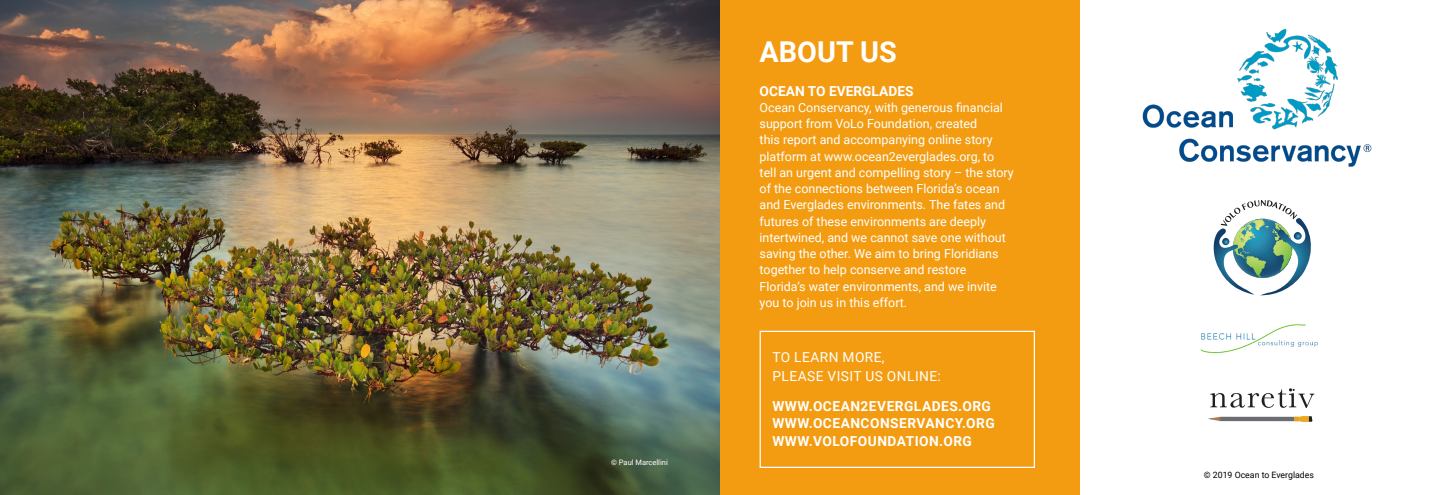
<style>
.page{position:relative;width:1440px;height:495px;background:#fff}
.page>*{position:absolute;margin:0;border:0;box-sizing:border-box;transform-origin:0 0}
.t1{font:700 28.75px "Roboto";color:#fff}
.t2{font:700 13.75px "Roboto";letter-spacing:.035em;color:#fff}
.t3{font:13.75px "Roboto";letter-spacing:.035em;color:#fff}
.t4{font:700 13.75px "Roboto";color:#fff}
.t5{font:12.5px/16.2px "Roboto";color:#fff}
.t6{font:8.75px "Roboto";color:#000}
.t7{font:7.5px "Roboto";color:#fff}
</style>
<div class="page">
<img style="left:0;top:0;width:720px;height:495px">
<div style="left:720px;top:0;width:360px;height:495px;background:#f39c12"></div>
<svg style="left:1210px;top:388px;width:104px;height:20px"></svg>
<svg style="left:1208px;top:416px;width:104px;height:6px"></svg>
<img style="left:1200px;top:324px;width:118px;height:30px">
<img style="left:1142px;top:29px;width:230px;height:138px">
<svg style="left:1213px;top:200px;width:98px;height:96px"></svg>
<div style="left:760px;top:331px;width:275px;height:137px;border:1px solid #fff"></div>
<p class="t7" style="left:611px;top:457px;width:58px">© Paul Marcellini</p>
<p class="t1" style="left:760px;top:31px;width:139px">ABOUT US</p>
<p class="t4" style="left:760px;top:81px;width:156px">OCEAN TO EVERGLADES</p>
<p class="t5" style="left:760px;top:99px;width:256px">Ocean Conservancy, with generous financial support from VoLo Foundation, created<br>this report and accompanying online story platform at www.ocean2everglades.org, to tell an urgent and compelling story – the story of the connections between Florida’s ocean and Everglades environments. The fates and futures of these environments are deeply intertwined, and we cannot save one without saving the other. We aim to bring Floridians together to help conserve and restore Florida’s water environments, and we invite you to join us in this effort.</p>
<p class="t3" style="left:772px;top:348px;width:114px">TO LEARN MORE,</p>
<p class="t3" style="left:772px;top:366px;width:170px">PLEASE VISIT US ONLINE:</p>
<p class="t2" style="left:772px;top:396px;width:220px">WWW.OCEAN2EVERGLADES.ORG</p>
<p class="t2" style="left:772px;top:414px;width:224px">WWW.OCEANCONSERVANCY.ORG</p>
<p class="t2" style="left:772px;top:431px;width:201px">WWW.VOLOFOUNDATION.ORG</p>
<p class="t6" style="left:1204px;top:469px;width:112px">© 2019 Ocean to Everglades</p>
</div>
